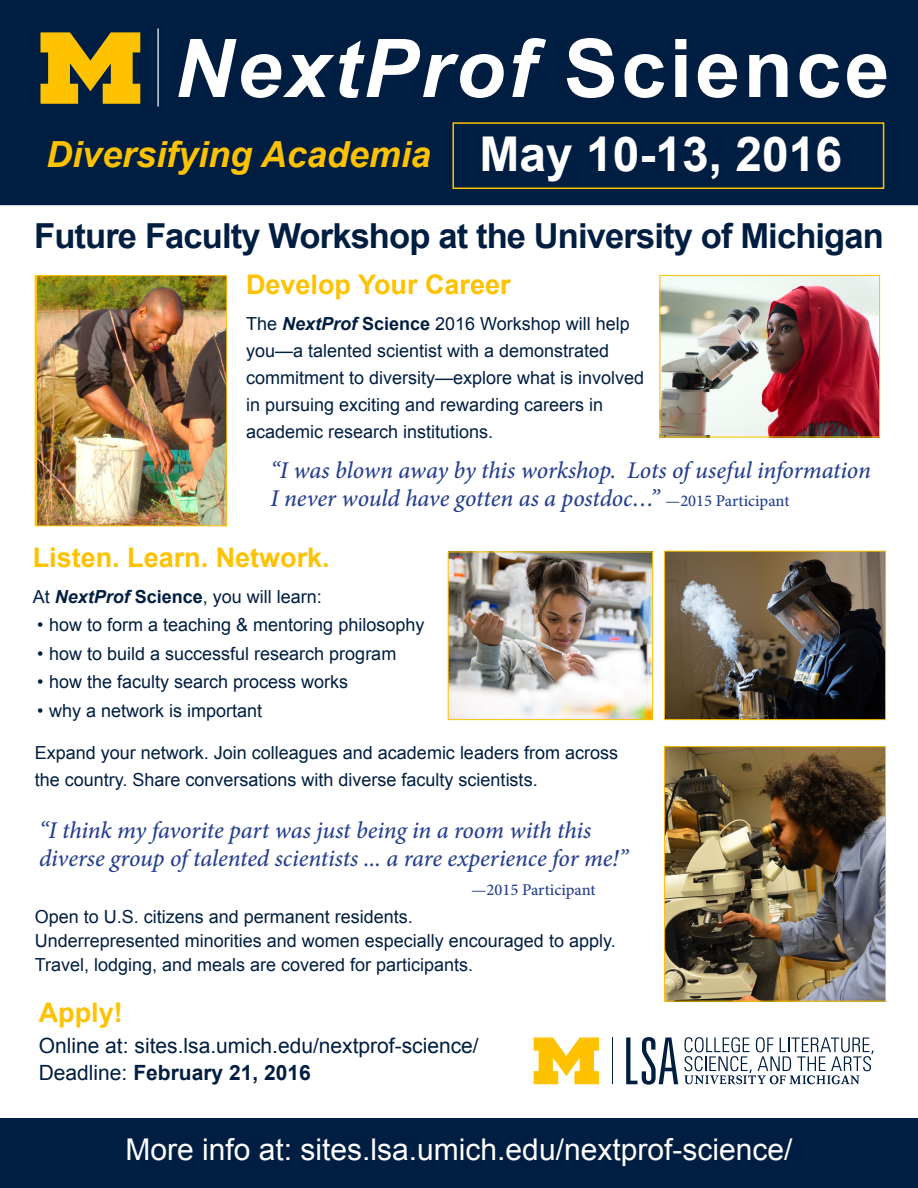
<style>
.page{position:relative;width:918px;height:1188px;background:#fff}
.page>*{position:absolute;margin:0;border:0;box-sizing:border-box;transform-origin:0 0}
.t1{font:italic 700 81px "Arial";letter-spacing:.04em;color:#fff}
.t2{font:700 48px "Arial";color:#fff}
.t3{font:italic 700 36px "Arial";color:#fec200}
.t4{font:700 34.5px "Arial";letter-spacing:-.025em;color:#001e41}
.t5{font:30px "Arial";color:#fff}
.t6{font:700 27px "Arial";color:#fec200}
.t7{font:italic 500 24px/28.8px "Minion Pro";letter-spacing:-.005em;color:#253f8e}
.t8{font:21px "Arial";color:#001e41}
.t9{font:700 21px "Arial";color:#001e41}
.t10{font:18px/27px "Arial";color:#001e41}
.t11{font:500 16.5px "Minion Pro";color:#253f8e}
.s1{font-style:normal}
.s2{font-weight:700;font-style:italic}
.s3{font-weight:700}
.s4{font-style:normal;font-size:16.5px}
.s5{font-weight:400}
</style>
<div class="page">
<img style="left:666px;top:748px;width:218px;height:252px">
<div style="left:664px;top:746px;width:222px;height:256px;border:1px solid #fec200"></div>
<img style="left:37px;top:277px;width:188px;height:247px">
<div style="left:35px;top:275px;width:192px;height:251px;border:1px solid #fec200"></div>
<div style="left:0;top:0;width:918px;height:205px;background:#001e41"></div>
<img style="left:450px;top:554px;width:201px;height:164px">
<div style="left:448px;top:552px;width:205px;height:168px;border:1px solid #fec200"></div>
<img style="left:666px;top:553px;width:218px;height:165px">
<div style="left:664px;top:551px;width:222px;height:169px;border:1px solid #fec200"></div>
<img style="left:662px;top:277px;width:216px;height:158px">
<div style="left:660px;top:275px;width:220px;height:162px;border:1px solid #fec200"></div>
<hr style="left:612px;top:1037px;width:1px;height:47px;background:#001e41">
<svg style="left:534px;top:1037px;width:65px;height:47px"></svg>
<svg style="left:626px;top:1037px;width:52px;height:48px"></svg>
<svg style="left:684px;top:1037px;width:190px;height:47px"></svg>
<div style="left:0;top:1119px;width:918px;height:69px;background:#001e41"></div>
<div style="left:452px;top:122px;width:432px;height:67px;border:2px solid #fec200"></div>
<svg style="left:40px;top:32px;width:102px;height:72px;background:#b89411"></svg>
<hr style="left:157px;top:28px;width:2px;height:79px;background:#fff">
<p class="t1" style="left:175px;top:15px;width:716px">NextProf <span class="s1">Science</span></p>
<p class="t3" style="left:46px;top:130px;width:386px">Diversifying Academia</p>
<p class="t2" style="left:479px;top:122px;width:364px">May 10-13, 2016</p>
<p class="t4" style="left:34px;top:213px;width:851px">Future Faculty Workshop at the University of Michigan</p>
<p class="t6" style="left:246px;top:267px;width:266px">Develop Your Career</p>
<p class="t10" style="left:246px;top:311px;width:400px">The <span class="s2">NextProf</span> <span class="s3">Science</span> 2016 Workshop will help you—a talented scientist with a demonstrated commitment to diversity—explore what is involved in pursuing exciting and rewarding careers in academic research institutions.</p>
<p class="t7" style="left:271px;top:455px;width:602px">“I was blown away by this workshop. Lots of useful information<br>I never would have gotten as a postdoc…” <span class="s4">—2015 Participant</span></p>
<p class="t6" style="left:33px;top:539px;width:299px">Listen. Learn. Network.</p>
<p class="t10" style="left:33px;top:583px;width:291px">At <span class="s2">NextProf</span> <span class="s3">Science</span>, you will learn:</p>
<p class="t10" style="left:37px;top:612px;width:389px">• how to form a teaching &amp; mentoring philosophy</p>
<p class="t10" style="left:37px;top:640px;width:361px">• how to build a successful research program</p>
<p class="t10" style="left:37px;top:669px;width:313px">• how the faculty search process works</p>
<p class="t10" style="left:37px;top:697px;width:227px">• why a network is important</p>
<p class="t10" style="left:35px;top:740px;width:585px">Expand your network. Join colleagues and academic leaders from across the country. Share conversations with diverse faculty scientists.</p>
<p class="t7" style="left:39px;top:815px;width:590px">“I think my favorite part was just being in a room with this diverse group of talented scientists ... a rare experience for me!”</p>
<p class="t11" style="left:471px;top:879px;width:126px">—2015 Participant</p>
<p class="t10" style="left:35px;top:905px;width:583px;line-height:24px">Open to U.S. citizens and permanent residents.<br>Underrepresented minorities and women especially encouraged to apply.</p>
<p class="t10" style="left:35px;top:951px;width:440px">Travel, lodging, and meals are covered for participants.</p>
<p class="t6" style="left:39px;top:994px;width:85px">Apply!</p>
<p class="t8" style="left:39px;top:1032px;width:442px">Online at: sites.lsa.umich.edu/nextprof-science/</p>
<p class="t9" style="left:39px;top:1059px;width:273px"><span class="s5">Deadline:</span> February 21, 2016</p>
<p class="t5" style="left:126px;top:1130px;width:668px">More info at: sites.lsa.umich.edu/nextprof-science/</p>
</div>
